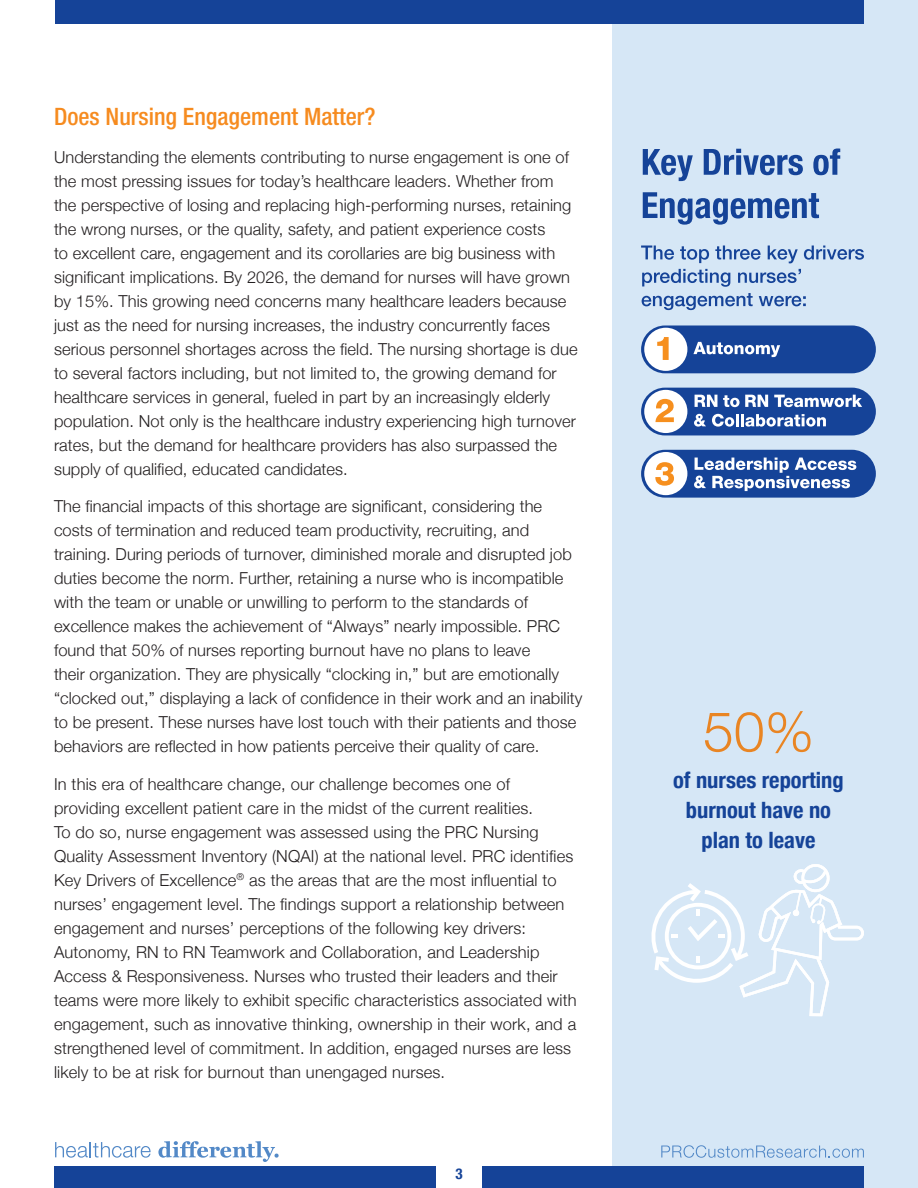
<style>
.page{position:relative;width:918px;height:1188px;background:#fff}
.page>*{position:absolute;margin:0;border:0;box-sizing:border-box;transform-origin:0 0}
.t1{font:300 55.5px "Helvetica Neue";color:#e98523}
.t2{font:500 condensed 24px "Helvetica Neue LT Std";color:#f68b1f}
.t3{font:700 condensed 22.5px/30px "Helvetica Neue";color:#154398;text-align:center}
.t4{font:300 16.5px/24px "Helvetica Neue";letter-spacing:.005em;color:#231f20}
.t5{font:700 condensed 15px "Helvetica Neue";color:#154398}
</style>
<div class="page">
<div style="left:612px;top:0;width:306px;height:1188px;background:#d6e7f6"></div>
<div style="left:55px;top:0;width:809px;height:24px;background:#154398"></div>
<div style="left:54px;top:1166px;width:381px;height:22px;background:#154398"></div>
<div style="left:483px;top:1166px;width:381px;height:22px;background:#154398"></div>
<svg style="left:55px;top:1142px;width:96px;height:16px"></svg>
<svg style="left:158px;top:1141px;width:121px;height:21px"></svg>
<svg style="left:661px;top:1145px;width:203px;height:13px"></svg>
<svg style="left:651px;top:864px;width:213px;height:152px"></svg>
<svg style="left:643px;top:149px;width:50px;height:32px"></svg>
<svg style="left:704px;top:149px;width:99px;height:26px"></svg>
<svg style="left:813px;top:148px;width:27px;height:27px"></svg>
<svg style="left:643px;top:192px;width:176px;height:33px"></svg>
<svg style="left:641px;top:246px;width:33px;height:14px"></svg>
<svg style="left:680px;top:246px;width:29px;height:17px"></svg>
<svg style="left:715px;top:246px;width:46px;height:14px"></svg>
<svg style="left:768px;top:246px;width:30px;height:17px"></svg>
<svg style="left:804px;top:246px;width:60px;height:14px"></svg>
<svg style="left:642px;top:269px;width:88px;height:18px"></svg>
<svg style="left:738px;top:269px;width:63px;height:14px"></svg>
<svg style="left:642px;top:293px;width:111px;height:17px"></svg>
<svg style="left:759px;top:296px;width:47px;height:10px"></svg>
<div style="left:641px;top:325px;width:235px;height:48px;background:#154398;border-radius:24px"></div>
<div style="left:644px;top:328px;width:43px;height:43px;background:#fff;border-radius:50%"></div>
<svg style="left:693px;top:342px;width:87px;height:15px"></svg>
<svg style="left:657px;top:337px;width:12px;height:23px"></svg>
<div style="left:641px;top:388px;width:235px;height:47px;background:#154398;border-radius:24px"></div>
<div style="left:644px;top:390px;width:43px;height:43px;background:#fff;border-radius:50%"></div>
<svg style="left:655px;top:399px;width:19px;height:23px"></svg>
<div style="left:641px;top:450px;width:235px;height:48px;background:#154398;border-radius:24px"></div>
<div style="left:644px;top:452px;width:43px;height:43px;background:#fff;border-radius:50%"></div>
<svg style="left:655px;top:462px;width:19px;height:24px"></svg>
<svg style="left:695px;top:395px;width:22px;height:12px"></svg>
<svg style="left:723px;top:395px;width:45px;height:12px"></svg>
<svg style="left:774px;top:395px;width:88px;height:12px"></svg>
<svg style="left:694px;top:414px;width:12px;height:13px"></svg>
<svg style="left:712px;top:414px;width:114px;height:13px"></svg>
<svg style="left:694px;top:458px;width:162px;height:33px"></svg>
<h2 class="t2" style="left:54px;top:102px;width:323px">Does Nursing Engagement Matter?</h2>
<p class="t4" style="left:54px;top:144px;width:525px">Understanding the elements contributing to nurse engagement is one of the most pressing issues for today’s healthcare leaders. Whether from the perspective of losing and replacing high-performing nurses, retaining the wrong nurses, or the quality, safety, and patient experience costs<br>to excellent care, engagement and its corollaries are big business with significant implications. By 2026, the demand for nurses will have grown by 15%. This growing need concerns many healthcare leaders because just as the need for nursing increases, the industry concurrently faces serious personnel shortages across the field. The nursing shortage is due to several factors including, but not limited to, the growing demand for healthcare services in general, fueled in part by an increasingly elderly population. Not only is the healthcare industry experiencing high turnover rates, but the demand for healthcare providers has also surpassed the supply of qualified, educated candidates.</p>
<p class="t4" style="left:54px;top:493px;width:530px">The financial impacts of this shortage are significant, considering the costs of termination and reduced team productivity, recruiting, and training. During periods of turnover, diminished morale and disrupted job duties become the norm. Further, retaining a nurse who is incompatible with the team or unable or unwilling to perform to the standards of excellence makes the achievement of “Always” nearly impossible. PRC found that 50% of nurses reporting burnout have no plans to leave<br>their organization. They are physically “clocking in,” but are emotionally “clocked out,” displaying a lack of confidence in their work and an inability to be present. These nurses have lost touch with their patients and those behaviors are reflected in how patients perceive their quality of care.</p>
<p class="t4" style="left:54px;top:771px;width:524px">In this era of healthcare change, our challenge becomes one of providing excellent patient care in the midst of the current realities.<br>To do so, nurse engagement was assessed using the PRC Nursing Quality Assessment Inventory (NQAI) at the national level. PRC identifies Key Drivers of Excellence<sup>®</sup> as the areas that are the most influential to nurses’ engagement level. The findings support a relationship between engagement and nurses’ perceptions of the following key drivers:<br>Autonomy, RN to RN Teamwork and Collaboration, and Leadership Access &amp; Responsiveness. Nurses who trusted their leaders and their teams were more likely to exhibit specific characteristics associated with engagement, such as innovative thinking, ownership in their work, and a strengthened level of commitment. In addition, engaged nurses are less likely to be at risk for burnout than unengaged nurses.</p>
<p class="t5" style="left:455px;top:1161px;width:9px">3</p>
<h1 class="t1" style="left:703px;top:687px;width:113px">50%</h1>
<h3 class="t3" style="left:673px;top:764px;width:172px">of nurses reporting burnout have no plan to leave</h3>
</div>
